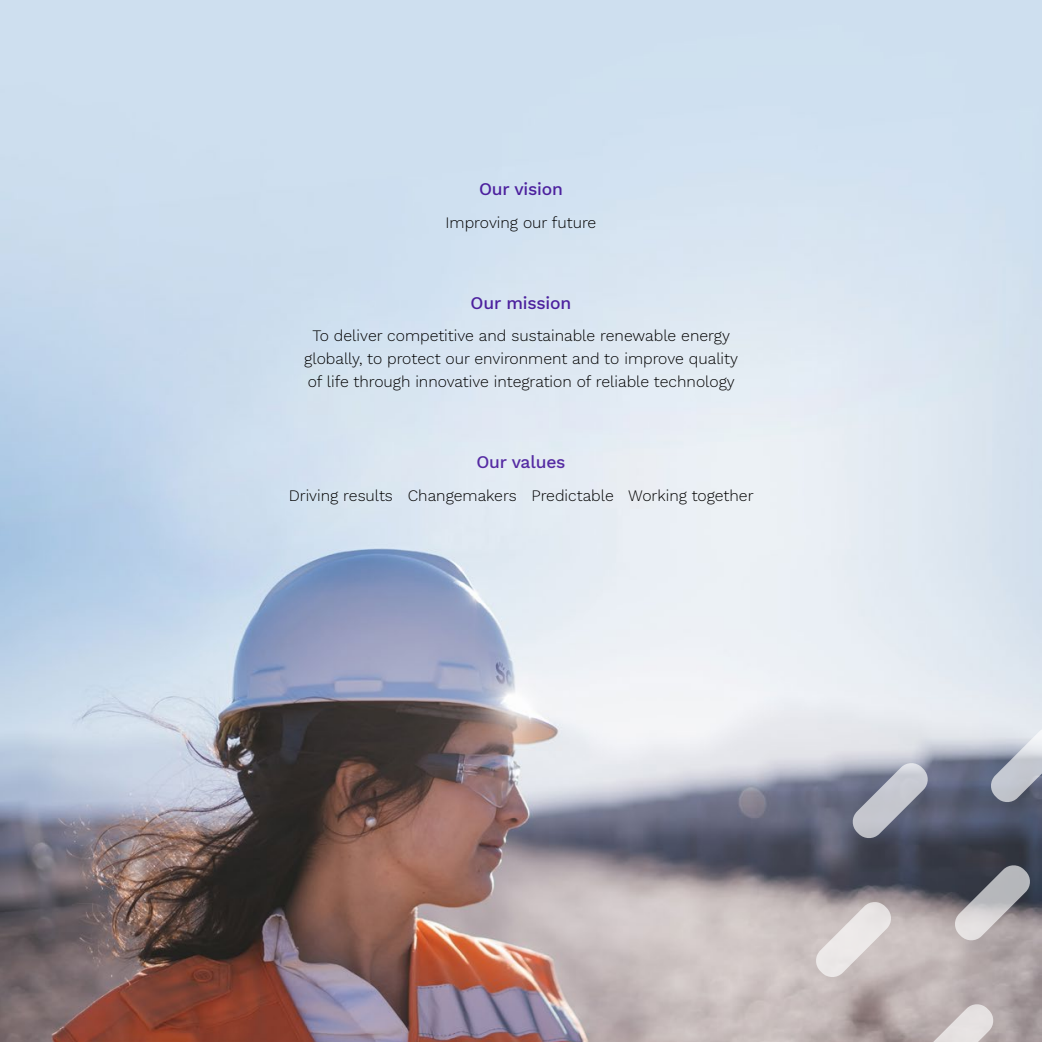
<style>
.page{position:relative;width:1042px;height:1042px;background:#fff}
.page>*{position:absolute;margin:0;border:0;box-sizing:border-box;transform-origin:0 0}
.t1{font:500 17.5px "Work Sans";letter-spacing:-.01em;color:#4c209e}
.t2{font:500 17.5px "Work Sans";letter-spacing:-.01em;color:#552ba3}
.t3{font:300 15.75px/22.8px "Work Sans";color:#000;text-align:center}
</style>
<div class="page">
<img style="left:0;top:0;width:1042px;height:1042px">
<svg style="left:953px;top:864px;width:78px;height:78px"></svg>
<svg style="left:917px;top:1003px;width:77px;height:39px"></svg>
<svg style="left:814px;top:900px;width:78px;height:78px"></svg>
<svg style="left:989px;top:725px;width:53px;height:78px"></svg>
<svg style="left:851px;top:761px;width:78px;height:78px"></svg>
<p class="t1" style="left:479px;top:176px;width:85px">Our vision</p>
<p class="t3" style="left:446px;top:210px;width:152px">Improving our future</p>
<p class="t1" style="left:471px;top:289px;width:102px">Our mission</p>
<p class="t3" style="left:304px;top:324px;width:435px">To deliver competitive and sustainable renewable energy globally, to protect our environment and to improve quality of life through innovative integration of reliable technology</p>
<p class="t2" style="left:476px;top:449px;width:91px">Our values</p>
<p class="t3" style="left:289px;top:483px;width:466px">Driving results Changemakers Predictable Working together</p>
</div>
